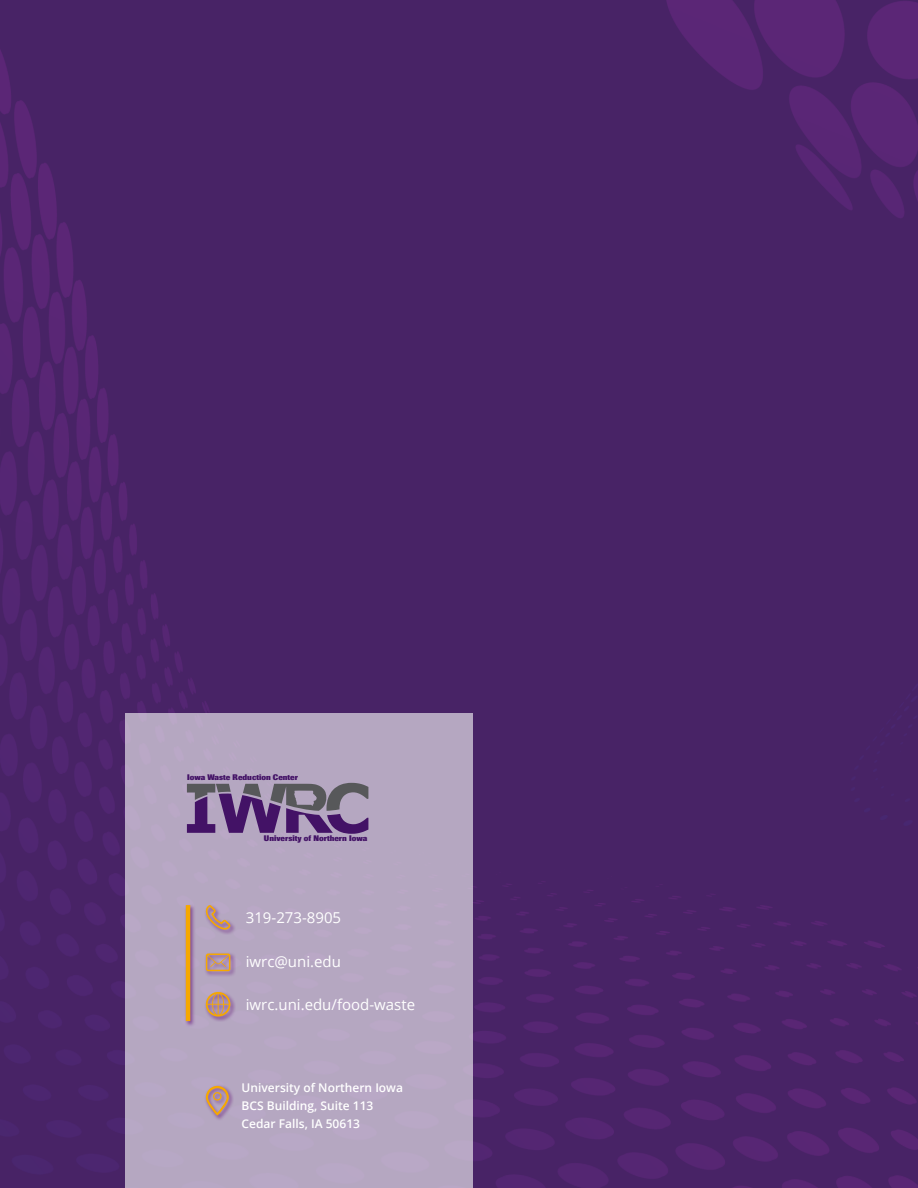
<style>
.page{position:relative;width:918px;height:1188px;background:#fff}
.page>*{position:absolute;margin:0;border:0;box-sizing:border-box;transform-origin:0 0}
.Body_10_18_Reg_L{font:15px "Open Sans";color:#fff}
.Body_8_Reg_L{font:600 12px "Open Sans";color:#fff}
.t1{font:800 8.1px "Berthold Imago BQ";color:#431266;scale:.93 1}
</style>
<div class="page">
<img style="left:0;top:0;width:918px;height:1188px">
<div style="left:125px;top:713px;width:347px;height:475px;background:#b5a7c1"></div>
<div style="left:185px;top:904px;width:11px;height:123px;background:#6e2581;opacity:.75"></div>
<hr style="left:186px;top:905px;width:4px;height:116px;background:#f6a800">
<div style="left:205px;top:904px;width:31px;height:31px;background:#6e2581;opacity:.75"></div>
<svg style="left:205px;top:905px;width:26px;height:25px"></svg>
<div style="left:205px;top:952px;width:31px;height:25px;background:#6e2581;opacity:.75"></div>
<svg style="left:206px;top:954px;width:24px;height:17px"></svg>
<div style="left:205px;top:991px;width:31px;height:31px;background:#6e2581;opacity:.75"></div>
<svg style="left:206px;top:992px;width:24px;height:25px"></svg>
<div style="left:205px;top:1085px;width:29px;height:36px;background:#6e2581;opacity:.75"></div>
<svg style="left:206px;top:1086px;width:23px;height:29px"></svg>
<svg style="left:187px;top:783px;width:181px;height:51px"></svg>
<p class="t1" style="left:187px;top:772px;width:121px">Iowa Waste Reduction Center</p>
<p class="t1" style="left:264px;top:833px;width:113px">University of Northern Iowa</p>
<p class="Body_10_18_Reg_L" style="left:246px;top:907px;width:97px">319-273-8905</p>
<p class="Body_10_18_Reg_L" style="left:246px;top:951px;width:97px">iwrc@uni.edu</p>
<p class="Body_10_18_Reg_L" style="left:246px;top:994px;width:171px">iwrc.uni.edu/food-waste</p>
<p class="Body_8_Reg_L" style="left:242px;top:1080px;width:163px">University of Northern Iowa</p>
<p class="Body_8_Reg_L" style="left:242px;top:1098px;width:133px">BCS Building, Suite 113</p>
<p class="Body_8_Reg_L" style="left:242px;top:1116px;width:120px">Cedar Falls, IA 50613</p>
</div>
